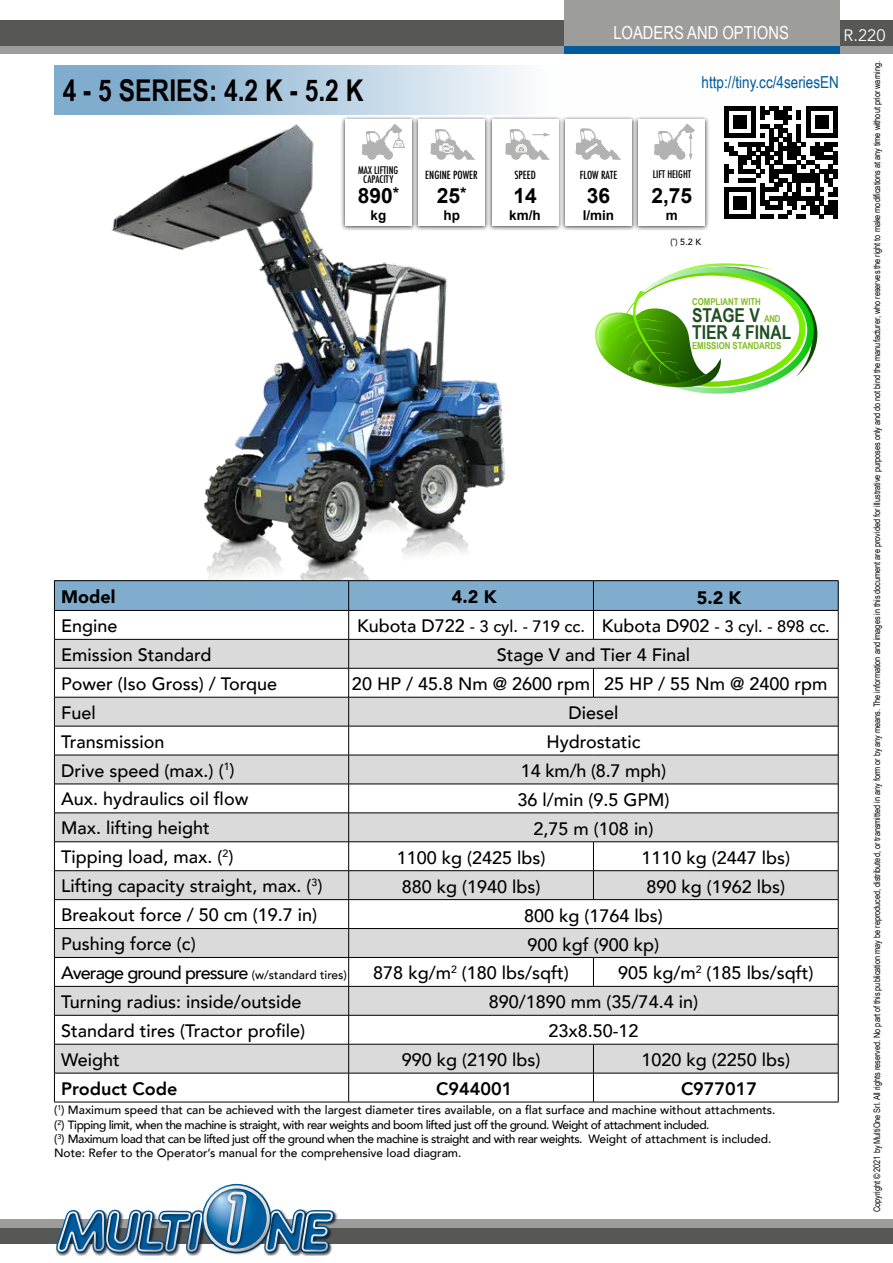
<style>
.page{position:relative;width:893px;height:1263px;background:#fff}
.page>*{position:absolute;margin:0;border:0;box-sizing:border-box;transform-origin:0 0}
.t1{font:700 30px "Arial Narrow";color:#000}
.t2{font:700 21px "Arial";color:#000}
.t3{font:700 19.2px/17px "Arial Narrow";color:#215024}
.t4{font:500 18px "Avenir";color:#000}
.t5{font:500 18px "Avenir";letter-spacing:-.05em;color:#000}
.t6{font:800 18px "Avenir";color:#000}
.t7{font:18px "Arial Narrow";color:#fff}
.t8{font:900 18px "Avenir";color:#000}
.t9{font:500 16.5px "Avenir";color:#000}
.t10{font:16.5px "Arial Narrow";color:#005a9b}
.t11{font:16.5px "Avenir";color:#fff}
.t12{font:700 13.5px "Arial";color:#000}
.t13{font:500 12px/14.4px "Avenir";letter-spacing:-.02em;color:#000}
.t14{font:500 condensed 10.95px "Futura";color:#000}
.t15{font:500 condensed 10.8px "Futura";color:#000}
.t16{font:500 condensed 10.35px "Futura";color:#000}
.t17{font:500 condensed 10.2px/9px "Futura";color:#000;text-align:center}
.t18{font:700 9.6px "Arial Narrow";color:#82bb25}
.t19{font:9px "Arial Narrow";letter-spacing:-.005em;color:#000}
.t20{font:500 9px "Avenir";color:#000}
.t21{font:5.55px "Arial";color:#b3b2b2}
.s1{font-size:9.6px;color:#82bb25}
.s2{font-size:18px}
.s3{font-size:12px}
</style>
<div class="page">
<div style="left:0;top:45px;width:893px;height:9px;background:#9d9d9c"></div>
<div style="left:564px;top:45px;width:276px;height:9px;background:#005a9b"></div>
<div style="left:0;top:20px;width:893px;height:25px;background:#575756"></div>
<div style="left:0;top:1219px;width:893px;height:9px;background:#9d9d9c"></div>
<div style="left:0;top:1228px;width:893px;height:16px;background:#575756"></div>
<svg style="left:56px;top:1184px;width:280px;height:72px"></svg>
<div style="left:564px;top:0;width:276px;height:45px;background:#9d9d9c"></div>
<svg style="left:54px;top:66px;width:784px;height:49px"></svg>
<img style="left:111px;top:124px;width:394px;height:456px">
<svg style="left:595px;top:263px;width:222px;height:131px"></svg>
<img style="left:597px;top:325px;width:81px;height:69px">
<hr style="left:54px;top:1102px;width:295px;height:1px;background:#000">
<hr style="left:349px;top:1102px;width:244px;height:1px;background:#000">
<hr style="left:593px;top:1102px;width:245px;height:1px;background:#000">
<svg style="left:54px;top:580px;width:785px;height:522px"></svg>
<div style="left:340px;top:115px;width:76px;height:116px;background:#000;opacity:.75"></div>
<div style="left:345px;top:119px;width:67px;height:107px;background:#fff"></div>
<svg style="left:362px;top:124px;width:43px;height:36px"></svg>
<div style="left:413px;top:115px;width:77px;height:116px;background:#000;opacity:.75"></div>
<div style="left:418px;top:119px;width:67px;height:107px;background:#fff"></div>
<svg style="left:430px;top:129px;width:45px;height:31px"></svg>
<div style="left:487px;top:115px;width:76px;height:116px;background:#000;opacity:.75"></div>
<div style="left:492px;top:119px;width:66px;height:107px;background:#fff"></div>
<svg style="left:505px;top:129px;width:45px;height:31px"></svg>
<div style="left:560px;top:115px;width:76px;height:116px;background:#000;opacity:.75"></div>
<div style="left:565px;top:119px;width:67px;height:107px;background:#fff"></div>
<svg style="left:575px;top:128px;width:46px;height:32px"></svg>
<div style="left:634px;top:115px;width:76px;height:116px;background:#000;opacity:.75"></div>
<div style="left:638px;top:119px;width:67px;height:107px;background:#fff"></div>
<svg style="left:654px;top:124px;width:41px;height:36px"></svg>
<svg style="left:725px;top:106px;width:112px;height:113px"></svg>
<p class="t7" style="left:613px;top:20px;width:177px">LOADERS AND OPTIONS</p>
<p class="t11" style="left:844px;top:26px;width:43px">R.220</p>
<h1 class="t1" style="left:63px;top:68px;width:302px">4 - 5 SERIES: 4.2 K - 5.2 K</h1>
<p class="t10" style="left:702px;top:70px;width:139px">http://tiny.cc/4seriesEN</p>
<p class="t21" style="left:396px;top:140px;width:7px">kg</p>
<p class="t17" style="left:358px;top:165px;width:42px">MAX LIFTING<br>CAPACITY</p>
<p class="t2" style="left:358px;top:182px;width:43px">890<sup>*</sup></p>
<p class="t12" style="left:371px;top:206px;width:17px">kg</p>
<p class="t14" style="left:425px;top:167px;width:54px">ENGINE POWER</p>
<p class="t2" style="left:437px;top:182px;width:31px">25<sup>*</sup></p>
<p class="t12" style="left:443px;top:206px;width:18px">hp</p>
<p class="t14" style="left:514px;top:167px;width:23px">SPEED</p>
<p class="t2" style="left:513px;top:182px;width:25px">14</p>
<p class="t12" style="left:509px;top:206px;width:33px">km/h</p>
<p class="t15" style="left:580px;top:168px;width:39px">FLOW RATE</p>
<p class="t16" style="left:653px;top:168px;width:40px">LIFT HEIGHT</p>
<p class="t2" style="left:651px;top:182px;width:42px">2,75</p>
<p class="t12" style="left:666px;top:206px;width:14px">m</p>
<p class="t20" style="left:670px;top:234px;width:32px">(<sup>*</sup>) 5.2 K</p>
<p class="t2" style="left:587px;top:182px;width:25px">36</p>
<p class="t12" style="left:583px;top:206px;width:33px">l/min</p>
<p class="t18" style="left:692px;top:294px;width:70px">COMPLIANT WITH</p>
<p class="t3" style="left:692px;top:306px;width:101px">STAGE V <span class="s1">AND<br></span>TIER 4 FINAL</p>
<p class="t18" style="left:692px;top:339px;width:91px">EMISSION STANDARDS</p>
<p class="t8" style="left:61px;top:581px;width:56px">Model</p>
<p class="t8" style="left:452px;top:581px;width:46px">4.2 K</p>
<p class="t8" style="left:697px;top:583px;width:46px">5.2 K</p>
<p class="t4" style="left:61px;top:610px;width:58px">Engine</p>
<p class="t9" style="left:357px;top:612px;width:474px"><span class="s2">Kubota D722</span> - 3 cyl. - 719 cc. <span class="s2">Kubota D902</span> - 3 cyl. - 898 cc.</p>
<p class="t4" style="left:61px;top:639px;width:152px">Emission Standard</p>
<p class="t4" style="left:497px;top:639px;width:195px">Stage V and Tier 4 Final</p>
<p class="t4" style="left:61px;top:668px;width:217px">Power (Iso Gross) / Torque</p>
<p class="t4" style="left:352px;top:668px;width:477px">20 HP / 45.8 Nm @ 2600 rpm 25 HP / 55 Nm @ 2400 rpm</p>
<p class="t4" style="left:61px;top:697px;width:36px">Fuel</p>
<p class="t4" style="left:568px;top:697px;width:51px">Diesel</p>
<p class="t4" style="left:61px;top:726px;width:105px">Transmission</p>
<p class="t4" style="left:546px;top:726px;width:96px">Hydrostatic</p>
<p class="t4" style="left:61px;top:755px;width:175px">Drive speed (max.) (<sup>1</sup>)</p>
<p class="t4" style="left:521px;top:755px;width:147px">14 km/h (8.7 mph)</p>
<p class="t4" style="left:61px;top:783px;width:189px">Aux. hydraulics oil flow</p>
<p class="t4" style="left:517px;top:784px;width:154px">36 l/min (9.5 GPM)</p>
<p class="t4" style="left:61px;top:812px;width:150px">Max. lifting height</p>
<p class="t4" style="left:534px;top:813px;width:121px">2,75 m (108 in)</p>
<p class="t4" style="left:61px;top:841px;width:174px">Tipping load, max. (<sup>2</sup>)</p>
<p class="t4" style="left:397px;top:842px;width:150px">1100 kg (2425 lbs)</p>
<p class="t4" style="left:641px;top:842px;width:150px">1110 kg (2447 lbs)</p>
<p class="t4" style="left:61px;top:870px;width:263px">Lifting capacity straight, max. (<sup>3</sup>)</p>
<p class="t4" style="left:402px;top:871px;width:140px">880 kg (1940 lbs)</p>
<p class="t4" style="left:646px;top:871px;width:140px">890 kg (1962 lbs)</p>
<p class="t4" style="left:61px;top:899px;width:257px">Breakout force / 50 cm (19.7 in)</p>
<p class="t4" style="left:524px;top:900px;width:140px">800 kg (1764 lbs)</p>
<p class="t4" style="left:61px;top:928px;width:136px">Pushing force (c)</p>
<p class="t4" style="left:528px;top:929px;width:133px">900 kgf (900 kp)</p>
<p class="t5" style="left:61px;top:957px;width:287px">Average ground pressure <span class="s3">(w/standard tires)</span></p>
<p class="t4" style="left:373px;top:957px;width:197px">878 kg/m<sup>2</sup> (180 lbs/sqft)</p>
<p class="t4" style="left:618px;top:957px;width:197px">905 kg/m<sup>2</sup> (185 lbs/sqft)</p>
<p class="t4" style="left:61px;top:986px;width:242px">Turning radius: inside/outside</p>
<p class="t4" style="left:489px;top:986px;width:211px">890/1890 mm (35/74.4 in)</p>
<p class="t4" style="left:61px;top:1015px;width:245px">Standard tires (Tractor profile)</p>
<p class="t4" style="left:548px;top:1015px;width:92px">23x8.50-12</p>
<p class="t4" style="left:61px;top:1044px;width:60px">Weight</p>
<p class="t4" style="left:402px;top:1044px;width:140px">990 kg (2190 lbs)</p>
<p class="t4" style="left:641px;top:1044px;width:150px">1020 kg (2250 lbs)</p>
<p class="t6" style="left:61px;top:1074px;width:118px">Product Code</p>
<p class="t6" style="left:436px;top:1075px;width:78px">C944001</p>
<p class="t6" style="left:681px;top:1075px;width:78px">C977017</p>
<p class="t13" style="left:54px;top:1102px;width:723px">(<sup>1</sup>) Maximum speed that can be achieved with the largest diameter tires available, on a flat surface and machine without attachments. (<sup>2</sup>) Tipping limit, when the machine is straight, with rear weights and boom lifted just off the ground. Weight of attachment included.<br>(<sup>3</sup>) Maximum load that can be lifted just off the ground when the machine is straight and with rear weights. Weight of attachment is included.<br>Note: Refer to the Operator’s manual for the comprehensive load diagram.</p>
<p class="t19" style="left:870px;top:1212px;width:1152px;rotate:-90deg">Copyright © 2021 by MultiOne Srl. All rights reserved. No part of this publication may be reproduced, distributed, or transmitted in any form or by any means. The information and images in this document are provided for illustrative purposes only and do not bind the manufacturer, who reserves the right to make modifications at any time without prior warning.</p>
</div>
